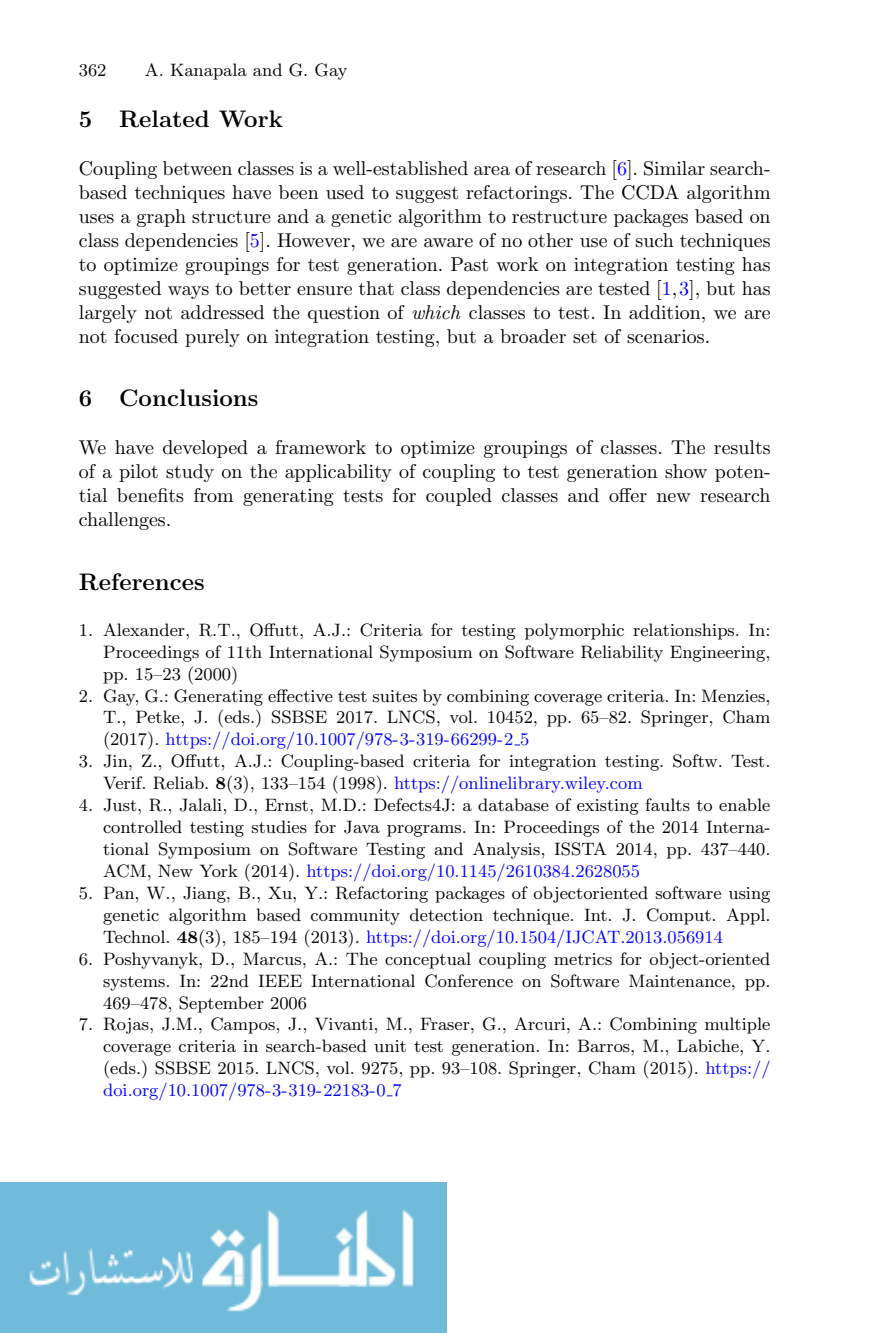
<style>
.page{position:relative;width:879px;height:1333px;background:#fff}
.page>*{position:absolute;margin:0;border:0;box-sizing:border-box;transform-origin:0 0}
.t1{font:24px "Ccddnl CMBX12";color:#000}
.t2{font:20px/24px "Qymvlj CMR10";color:#000;text-align:justify}
.t3{font:18px/22px "Gxfcnt CMR9";color:#000;text-align:justify}
.s1{color:#00f}
.s2{font-family:"Slwlnf CMTI10"}
.s3{font-family:"Qqxrky CMBX9"}
</style>
<div class="page">
<img style="left:0;top:1182px;width:446px;height:150px">
<p class="t3" style="left:79px;top:60px;width:29px">362</p>
<p class="t3" style="left:145px;top:60px;width:204px">A. Kanapala and G. Gay</p>
<h1 class="t1" style="left:79px;top:110px;width:206px">5 Related Work</h1>
<p class="t2" style="left:79px;top:158px;width:693px">Coupling between classes is a well-established area of research [<span class="s1">6</span>]. Similar search&shy;based techniques have been used to suggest refactorings. The CCDA algorithm uses a graph structure and a genetic algorithm to restructure packages based on class dependencies [<span class="s1">5</span>]. However, we are aware of no other use of such techniques to optimize groupings for test generation. Past work on integration testing has suggested ways to better ensure that class dependencies are tested [<span class="s1">1</span>,<span class="s1">3</span>], but has largely not addressed the question of <span class="s2">which</span> classes to test. In addition, we are not focused purely on integration testing, but a broader set of scenarios.</p>
<h1 class="t1" style="left:79px;top:389px;width:181px">6 Conclusions</h1>
<p class="t2" style="left:79px;top:437px;width:693px">We have developed a framework to optimize groupings of classes. The results of a pilot study on the applicability of coupling to test generation show poten&shy;tial benefits from generating tests for coupled classes and offer new research challenges.</p>
<h1 class="t1" style="left:79px;top:573px;width:127px">References</h1>
<p class="t3" style="left:103px;top:620px;width:669px;text-indent:-24px">1. Alexander, R.T., Offutt, A.J.: Criteria for testing polymorphic relationships. In:<br>Proceedings of 11th International Symposium on Software Reliability Engineering, pp. 15–23 (2000)</p>
<p class="t3" style="left:103px;top:686px;width:669px;text-indent:-24px">2. Gay, G.: Generating effective test suites by combining coverage criteria. In: Menzies, T., Petke, J. (eds.) SSBSE 2017. LNCS, vol. 10452, pp. 65–82. Springer, Cham (2017). <span class="s1">https://doi.org/10.1007/978-3-319-66299-2 5</span></p>
<p class="t3" style="left:103px;top:751px;width:669px;text-indent:-24px">3. Jin, Z., Offutt, A.J.: Coupling-based criteria for integration testing. Softw. Test.<br>Verif. Reliab. <span class="s3">8</span>(3), 133–154 (1998). <span class="s1">https://onlinelibrary.wiley.com</span></p>
<p class="t3" style="left:103px;top:795px;width:669px;text-indent:-24px">4. Just, R., Jalali, D., Ernst, M.D.: Defects4J: a database of existing faults to enable controlled testing studies for Java programs. In: Proceedings of the 2014 Interna&shy;tional Symposium on Software Testing and Analysis, ISSTA 2014, pp. 437–440.<br>ACM, New York (2014). <span class="s1">https://doi.org/10.1145/2610384.2628055</span></p>
<p class="t3" style="left:103px;top:883px;width:669px;text-indent:-24px">5. Pan, W., Jiang, B., Xu, Y.: Refactoring packages of objectoriented software using genetic algorithm based community detection technique. Int. J. Comput. Appl.<br>Technol. <span class="s3">48</span>(3), 185–194 (2013). <span class="s1">https://doi.org/10.1504/IJCAT.2013.056914</span></p>
<p class="t3" style="left:103px;top:949px;width:669px;text-indent:-24px">6. Poshyvanyk, D., Marcus, A.: The conceptual coupling metrics for object-oriented systems. In: 22nd IEEE International Conference on Software Maintenance, pp.<br>469–478, September 2006</p>
<p class="t3" style="left:103px;top:1014px;width:669px;text-indent:-24px">7. Rojas, J.M., Campos, J., Vivanti, M., Fraser, G., Arcuri, A.: Combining multiple coverage criteria in search-based unit test generation. In: Barros, M., Labiche, Y. (eds.) SSBSE 2015. LNCS, vol. 9275, pp. 93–108. Springer, Cham (2015). <span class="s1">https:// doi.org/10.1007/978-3-319-22183-0 7</span></p>
</div>
